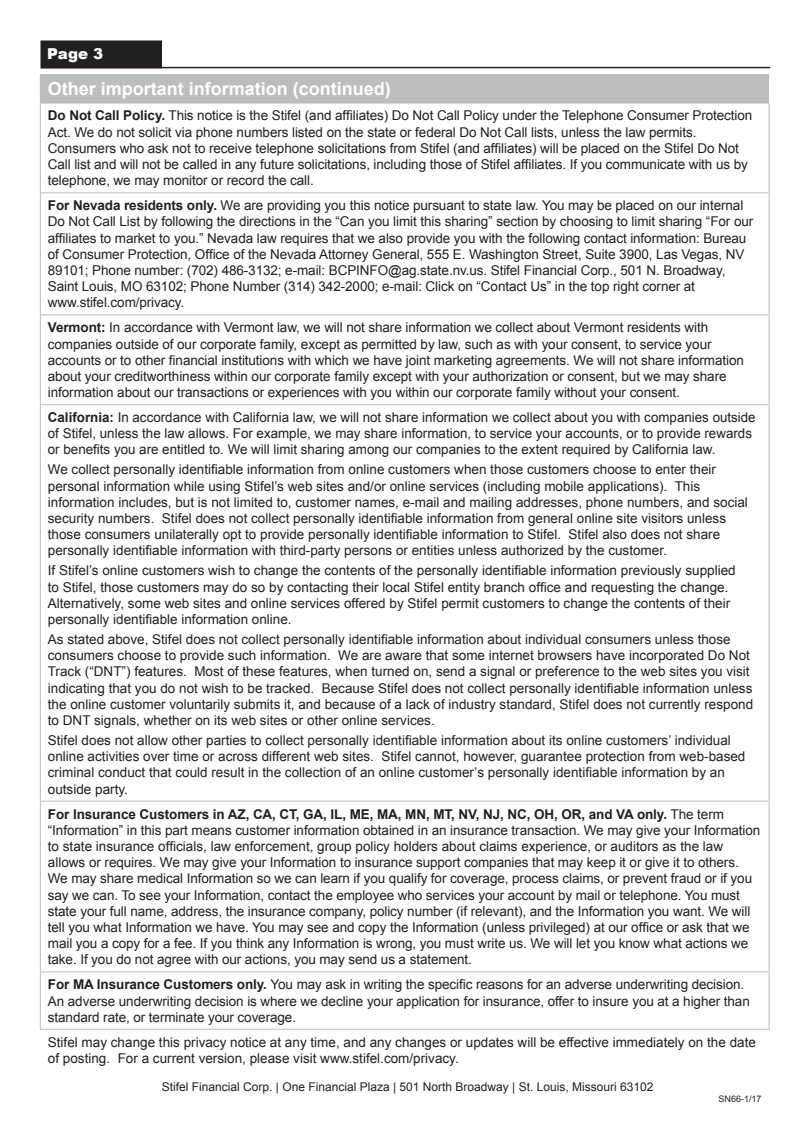
<style>
.page{position:relative;width:810px;height:1134px;background:#fff}
.page>*{position:absolute;margin:0;border:0;box-sizing:border-box;transform-origin:0 0}
.t1{font:700 18px "Arial";color:#fff}
.t2{font:900 15px "Arial";color:#fff}
.t3{font:13.5px/16.2px "Arial";color:#231f20}
.t4{font:12px "Arial";color:#231f20}
.t5{font:9px "Arial";color:#231f20}
.s1{font-weight:700}
</style>
<div class="page">
<div style="left:40px;top:75px;width:729px;height:28px;background:#bcbdc0"></div>
<hr style="left:40px;top:103px;width:1px;height:89px;background:#bcbdc0">
<hr style="left:769px;top:103px;width:1px;height:89px;background:#bcbdc0">
<hr style="left:40px;top:193px;width:1px;height:122px;background:#bcbdc0">
<hr style="left:769px;top:193px;width:1px;height:122px;background:#bcbdc0">
<hr style="left:40px;top:315px;width:1px;height:89px;background:#bcbdc0">
<hr style="left:769px;top:315px;width:1px;height:89px;background:#bcbdc0">
<hr style="left:40px;top:405px;width:1px;height:396px;background:#bcbdc0">
<hr style="left:769px;top:405px;width:1px;height:396px;background:#bcbdc0">
<hr style="left:40px;top:802px;width:1px;height:170px;background:#bcbdc0">
<hr style="left:769px;top:802px;width:1px;height:170px;background:#bcbdc0">
<hr style="left:40px;top:972px;width:1px;height:57px;background:#bcbdc0">
<hr style="left:769px;top:972px;width:1px;height:57px;background:#bcbdc0">
<hr style="left:40px;top:972px;width:729px;height:1px;background:#bcbdc0">
<hr style="left:40px;top:1029px;width:729px;height:1px;background:#bcbdc0">
<hr style="left:40px;top:103px;width:729px;height:1px;background:#bcbdc0">
<hr style="left:40px;top:74px;width:729px;height:1px;background:#bcbdc0">
<hr style="left:40px;top:192px;width:729px;height:1px;background:#bcbdc0">
<hr style="left:40px;top:315px;width:729px;height:1px;background:#bcbdc0">
<hr style="left:40px;top:404px;width:729px;height:1px;background:#bcbdc0">
<hr style="left:40px;top:801px;width:729px;height:1px;background:#bcbdc0">
<div style="left:41px;top:41px;width:120px;height:27px;background:#231f20"></div>
<div style="left:40px;top:40px;width:122px;height:29px;border:2px solid #231f20"></div>
<hr style="left:161px;top:67px;width:609px;height:1px;background:#231f20">
<p class="t2" style="left:47px;top:43px;width:57px">Page 3</p>
<p class="t1" style="left:48px;top:77px;width:345px">Other important information (continued)</p>
<p class="t3" style="left:48px;top:108px;width:706px"><span class="s1">Do Not Call Policy.</span> This notice is the Stifel (and affiliates) Do Not Call Policy under the Telephone Consumer Protection Act. We do not solicit via phone numbers listed on the state or federal Do Not Call lists, unless the law permits.<br>Consumers who ask not to receive telephone solicitations from Stifel (and affiliates) will be placed on the Stifel Do Not Call list and will not be called in any future solicitations, including those of Stifel affiliates. If you communicate with us by telephone, we may monitor or record the call.</p>
<p class="t3" style="left:48px;top:197px;width:707px"><span class="s1">For Nevada residents only.</span> We are providing you this notice pursuant to state law. You may be placed on our internal Do Not Call List by following the directions in the “Can you limit this sharing” section by choosing to limit sharing “For our affiliates to market to you.” Nevada law requires that we also provide you with the following contact information: Bureau of Consumer Protection, Office of the Nevada Attorney General, 555 E. Washington Street, Suite 3900, Las Vegas, NV 89101; Phone number: (702) 486-3132; e-mail: BCPINFO@ag.state.nv.us. Stifel Financial Corp., 501 N. Broadway, Saint Louis, MO 63102; Phone Number (314) 342-2000; e-mail: Click on “Contact Us” in the top right corner at www.stifel.com/privacy.</p>
<p class="t3" style="left:48px;top:320px;width:698px"><span class="s1">Vermont:</span> In accordance with Vermont law, we will not share information we collect about Vermont residents with companies outside of our corporate family, except as permitted by law, such as with your consent, to service your accounts or to other financial institutions with which we have joint marketing agreements. We will not share information about your creditworthiness within our corporate family except with your authorization or consent, but we may share information about our transactions or experiences with you within our corporate family without your consent.</p>
<p class="t3" style="left:48px;top:409px;width:709px"><span class="s1">California:</span> In accordance with California law, we will not share information we collect about you with companies outside of Stifel, unless the law allows. For example, we may share information, to service your accounts, or to provide rewards or benefits you are entitled to. We will limit sharing among our companies to the extent required by California law.</p>
<p class="t3" style="left:48px;top:462px;width:702px">We collect personally identifiable information from online customers when those customers choose to enter their personal information while using Stifel’s web sites and/or online services (including mobile applications). This information includes, but is not limited to, customer names, e-mail and mailing addresses, phone numbers, and social security numbers. Stifel does not collect personally identifiable information from general online site visitors unless those consumers unilaterally opt to provide personally identifiable information to Stifel. Stifel also does not share personally identifiable information with third-party persons or entities unless authorized by the customer.</p>
<p class="t3" style="left:48px;top:563px;width:689px">If Stifel’s online customers wish to change the contents of the personally identifiable information previously supplied to Stifel, those customers may do so by contacting their local Stifel entity branch office and requesting the change.<br>Alternatively, some web sites and online services offered by Stifel permit customers to change the contents of their personally identifiable information online.</p>
<p class="t3" style="left:48px;top:631px;width:707px">As stated above, Stifel does not collect personally identifiable information about individual consumers unless those consumers choose to provide such information. We are aware that some internet browsers have incorporated Do Not Track (“DNT”) features. Most of these features, when turned on, send a signal or preference to the web sites you visit indicating that you do not wish to be tracked. Because Stifel does not collect personally identifiable information unless the online customer voluntarily submits it, and because of a lack of industry standard, Stifel does not currently respond to DNT signals, whether on its web sites or other online services.</p>
<p class="t3" style="left:48px;top:732px;width:699px">Stifel does not allow other parties to collect personally identifiable information about its online customers’ individual online activities over time or across different web sites. Stifel cannot, however, guarantee protection from web-based criminal conduct that could result in the collection of an online customer’s personally identifiable information by an outside party.</p>
<p class="t3" style="left:48px;top:806px;width:714px"><span class="s1">For Insurance Customers in AZ, CA, CT, GA, IL, ME, MA, MN, MT, NV, NJ, NC, OH, OR, and VA only.</span> The term “Information” in this part means customer information obtained in an insurance transaction. We may give your Information to state insurance officials, law enforcement, group policy holders about claims experience, or auditors as the law allows or requires. We may give your Information to insurance support companies that may keep it or give it to others.<br>We may share medical Information so we can learn if you qualify for coverage, process claims, or prevent fraud or if you say we can. To see your Information, contact the employee who services your account by mail or telephone. You must state your full name, address, the insurance company, policy number (if relevant), and the Information you want. We will tell you what Information we have. You may see and copy the Information (unless privileged) at our office or ask that we mail you a copy for a fee. If you think any Information is wrong, you must write us. We will let you know what actions we take. If you do not agree with our actions, you may send us a statement.</p>
<p class="t3" style="left:48px;top:977px;width:703px"><span class="s1">For MA Insurance Customers only.</span> You may ask in writing the specific reasons for an adverse underwriting decision.<br>An adverse underwriting decision is where we decline your application for insurance, offer to insure you at a higher than standard rate, or terminate your coverage.</p>
<p class="t3" style="left:48px;top:1034px;width:710px">Stifel may change this privacy notice at any time, and any changes or updates will be effective immediately on the date of posting. For a current version, please visit www.stifel.com/privacy.</p>
<p class="t4" style="left:162px;top:1079px;width:493px">Stifel Financial Corp. | One Financial Plaza | 501 North Broadway | St. Louis, Missouri 63102</p>
<p class="t5" style="left:719px;top:1093px;width:45px">SN66-1/17</p>
</div>
